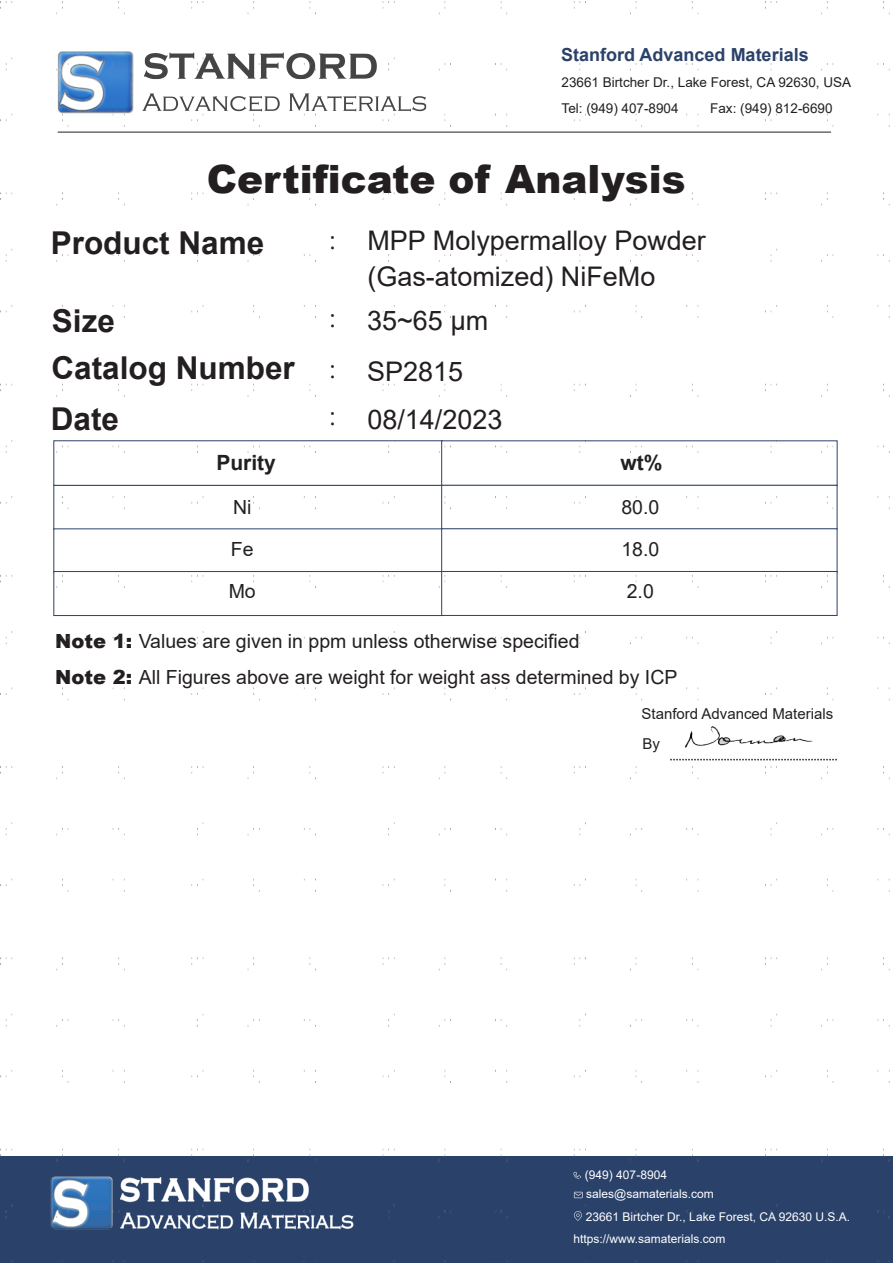
<style>
.page{position:relative;width:893px;height:1263px;background:#fff}
.page>*{position:absolute;margin:0;border:0;box-sizing:border-box;transform-origin:0 0}
.t1{font:900 39px "Arial";color:#231f20}
.t2{font:700 31.5px "Arial";color:#231f20}
.t3{font:300 31.5px/51px "Adobe Song Std";color:#231f20}
.t4{font:27px/36px "Arial";color:#231f20}
.t5{font:700 21px "Arial";color:#231f20}
.t6{font:19.5px/42px "Arial";color:#231f20}
.t7{font:700 18px "Arial";color:#2a4169}
.t8{font:15px/30.5px "Arial";color:#231f20}
.t9{font:13.5px/25.5px "Arial";color:#231f20}
.t10{font:12px/19.5px "Arial";color:#fff}
.s1{font-weight:900}
</style>
<div class="page">
<div style="left:0;top:1156px;width:893px;height:107px;background:#2a4169"></div>
<img style="left:0;top:1px;width:890px;height:1260px">
<p class="t7" style="left:561px;top:42px;width:249px">Stanford Advanced Materials</p>
<p class="t9" style="left:561px;top:70px;width:291px">23661 Birtcher Dr., Lake Forest, CA 92630, USA<br>Tel: (949) 407-8904</p>
<p class="t9" style="left:710px;top:95px;width:124px">Fax: (949) 812-6690</p>
<h1 class="t1" style="left:207px;top:151px;width:480px">Certificate of Analysis</h1>
<h2 class="t2" style="left:51px;top:221px;width:215px">Product Name</h2>
<h3 class="t4" style="left:367px;top:222px;width:340px">MPP Molypermalloy Powder (Gas-atomized) NiFeMo</h3>
<h2 class="t3" style="left:329px;top:214px;width:9px">:</h2>
<h2 class="t2" style="left:52px;top:298px;width:65px">Size</h2>
<h2 class="t2" style="left:52px;top:346px;width:245px">Catalog Number</h2>
<h2 class="t2" style="left:51px;top:397px;width:70px">Date</h2>
<h2 class="t3" style="left:329px;top:291px;width:9px">: :</h2>
<h2 class="t3" style="left:329px;top:390px;width:9px">:</h2>
<h3 class="t4" style="left:367px;top:302px;width:123px">35~65 μm</h3>
<h3 class="t4" style="left:367px;top:353px;width:98px">SP2815</h3>
<h3 class="t4" style="left:367px;top:401px;width:137px">08/14/2023</h3>
<p class="t5" style="left:216px;top:448px;width:61px">Purity</p>
<p class="t5" style="left:620px;top:448px;width:44px">wt%</p>
<p class="t6" style="left:229px;top:486px;width:29px">Ni<br>Fe<br>Mo</p>
<p class="t6" style="left:621px;top:486px;width:39px;text-align:justify">80.0<br>18.0<br>2.0</p>
<p class="t6" style="left:55px;top:623px;width:624px;line-height:35.7px"><span class="s1">Note 1:</span> Values are given in ppm unless otherwise specified<br><span class="s1">Note 2:</span> All Figures above are weight for weight ass determined by ICP</p>
<p class="t8" style="left:641px;top:698px;width:193px">Stanford Advanced Materials<br>By</p>
<p class="t10" style="left:585px;top:1165px;width:130px">(949) 407-8904 sales@samaterials.com</p>
<p class="t10" style="left:586px;top:1207px;width:266px">23661 Birtcher Dr., Lake Forest, CA 92630 U.S.A.</p>
<p class="t10" style="left:573px;top:1228px;width:154px">https://www.samaterials.com</p>
</div>
